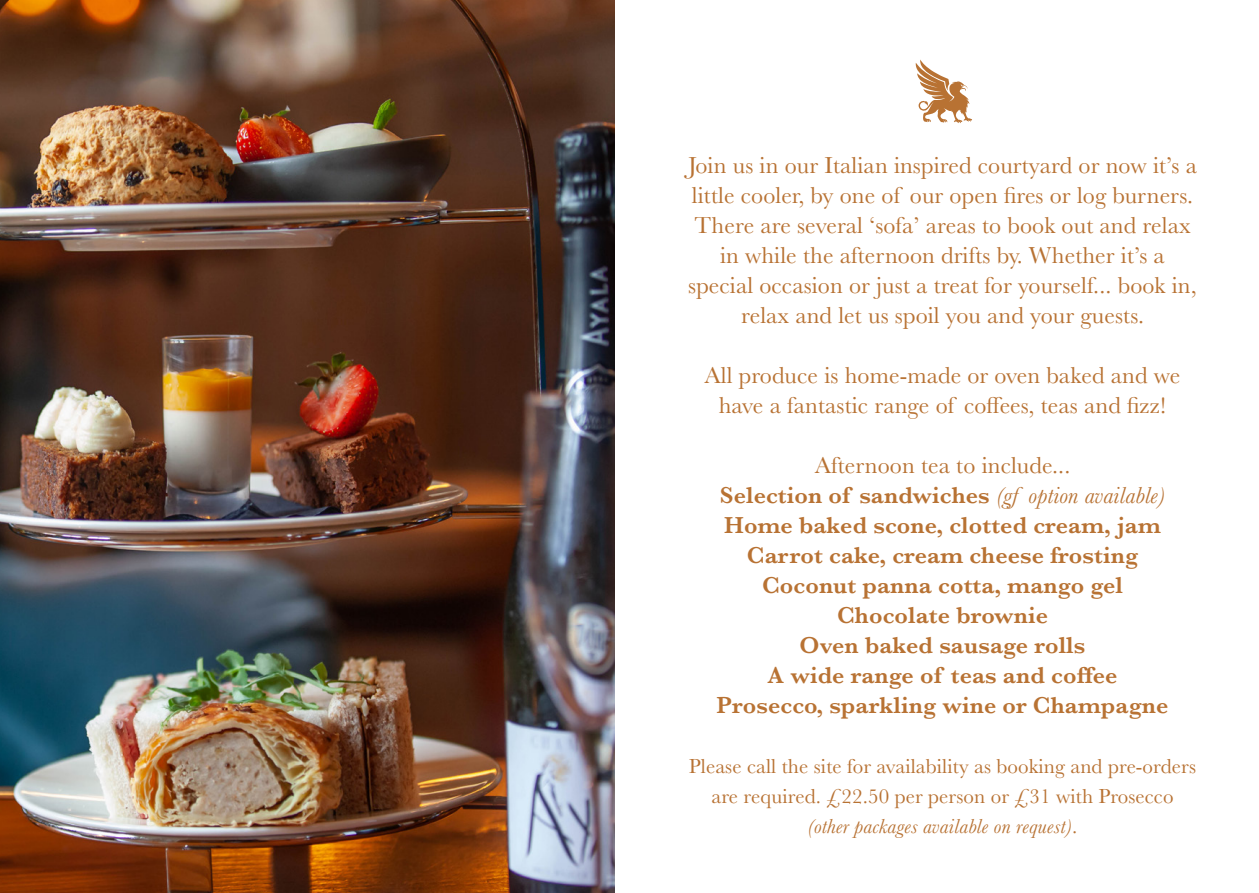
<style>
.page{position:relative;width:1259px;height:893px;background:#fff}
.page>*{position:absolute;margin:0;border:0;box-sizing:border-box;transform-origin:0 0}
.t1{font:24px/30px "Baskerville";letter-spacing:.005em;color:#b87233;text-align:center}
.t2{font:600 24px "Baskerville";letter-spacing:.005em;color:#b87233}
.t3{font:21px/30px "Baskerville";letter-spacing:.005em;color:#b87233;text-align:center}
.s1{font-weight:400;font-style:italic}
.s2{font-style:italic}
</style>
<div class="page">
<img style="left:0;top:0;width:614px;height:893px">
<svg style="left:915px;top:60px;width:57px;height:63px"></svg>
<p class="t1" style="left:688px;top:151px;width:510px">Join us in our Italian inspired courtyard or now it’s a little cooler, by one of our open fires or log burners.<br>There are several ‘sofa’ areas to book out and relax in while the afternoon drifts by. Whether it’s a special occasion or just a treat for yourself... book in, relax and let us spoil you and your guests.</p>
<p class="t1" style="left:704px;top:361px;width:477px">All produce is home-made or oven baked and we have a fantastic range of coffees, teas and fizz!</p>
<p class="t1" style="left:814px;top:451px;width:257px">Afternoon tea to include...</p>
<p class="t2" style="left:720px;top:479px;width:447px">Selection of sandwiches <span class="s1">(gf option available)</span></p>
<p class="t2" style="left:724px;top:509px;width:438px">Home baked scone, clotted cream, jam</p>
<p class="t2" style="left:747px;top:539px;width:393px">Carrot cake, cream cheese frosting</p>
<p class="t2" style="left:762px;top:569px;width:362px">Coconut panna cotta, mango gel</p>
<p class="t2" style="left:837px;top:599px;width:212px">Chocolate brownie</p>
<p class="t2" style="left:799px;top:629px;width:287px">Oven baked sausage rolls</p>
<p class="t2" style="left:767px;top:659px;width:351px">A wide range of teas and coffee</p>
<p class="t2" style="left:716px;top:689px;width:453px">Prosecco, sparkling wine or Champagne</p>
<p class="t3" style="left:689px;top:752px;width:508px">Please call the site for availability as booking and pre-orders</p>
<p class="t3" style="left:711px;top:782px;width:463px">are required. £22.50 per person or £31 with Prosecco <span class="s2">(other packages available on request)</span>.</p>
</div>
